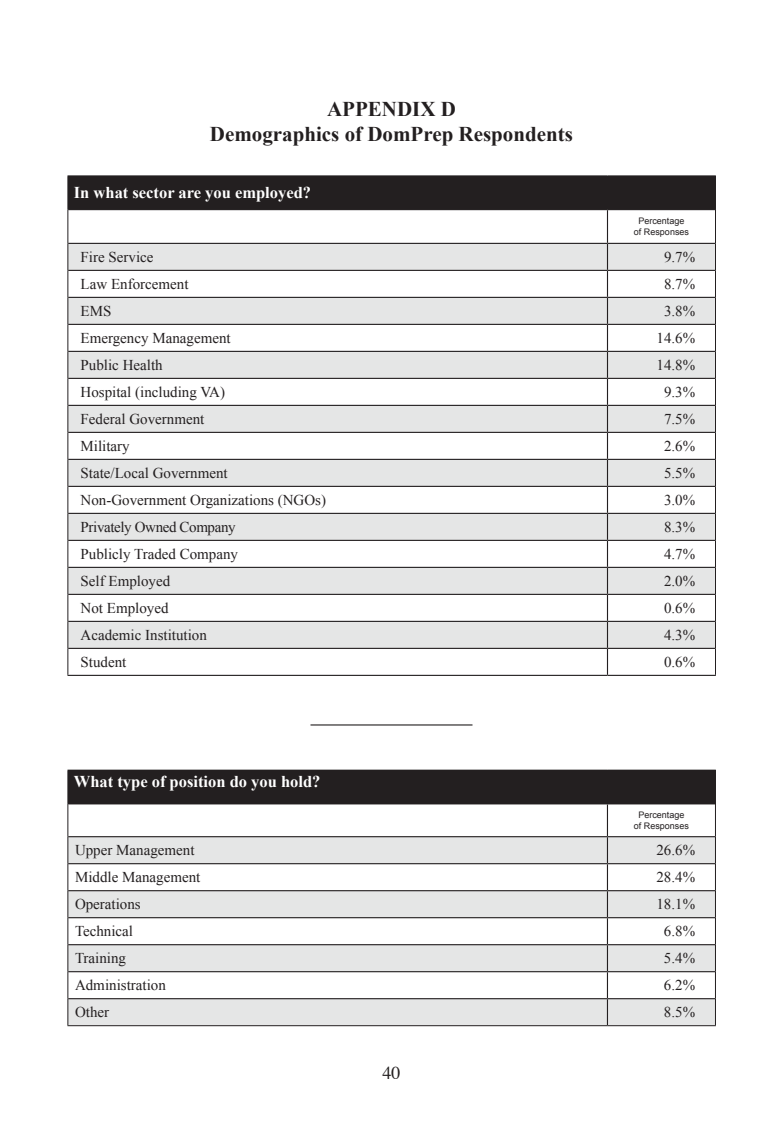
<style>
.page{position:relative;width:783px;height:1134px;background:#fff}
.page>*{position:absolute;margin:0;border:0;box-sizing:border-box;transform-origin:0 0}
.t1{font:700 21px/25.2px "Times New Roman";color:#231f20;text-align:center}
.t2{font:18px "Times";color:#231f20}
.t3{font:700 16.5px "Times New Roman";color:#fff}
.t4{font:15px "Times New Roman";color:#231f20}
.t5{font:15px "Times New Roman";letter-spacing:-.025em;color:#231f20}
.t6{font:9px/10.8px "Arial";color:#231f20;text-align:center}
</style>
<div class="page">
<div style="left:68px;top:176px;width:648px;height:34px;background:#231f20"></div>
<svg style="left:69px;top:210px;width:646px;height:465px"></svg>
<svg style="left:69px;top:244px;width:646px;height:404px;fill:#e5e6e6"></svg>
<hr style="left:68px;top:210px;width:1px;height:33px;background:#231f20">
<hr style="left:715px;top:210px;width:1px;height:33px;background:#231f20">
<svg style="left:68px;top:244px;width:1px;height:431px"></svg>
<svg style="left:715px;top:243px;width:1px;height:432px"></svg>
<hr style="left:607px;top:210px;width:1px;height:33px;background:#231f20">
<hr style="left:68px;top:243px;width:540px;height:1px;background:#231f20">
<hr style="left:608px;top:243px;width:107px;height:1px;background:#231f20">
<hr style="left:68px;top:270px;width:540px;height:1px;background:#231f20">
<hr style="left:608px;top:270px;width:107px;height:1px;background:#231f20">
<hr style="left:68px;top:297px;width:540px;height:1px;background:#231f20">
<hr style="left:608px;top:297px;width:107px;height:1px;background:#231f20">
<hr style="left:68px;top:324px;width:540px;height:1px;background:#231f20">
<hr style="left:608px;top:324px;width:107px;height:1px;background:#231f20">
<hr style="left:68px;top:351px;width:540px;height:1px;background:#231f20">
<hr style="left:608px;top:351px;width:107px;height:1px;background:#231f20">
<hr style="left:68px;top:378px;width:540px;height:1px;background:#231f20">
<hr style="left:608px;top:378px;width:107px;height:1px;background:#231f20">
<hr style="left:68px;top:405px;width:540px;height:1px;background:#231f20">
<hr style="left:608px;top:405px;width:107px;height:1px;background:#231f20">
<hr style="left:68px;top:432px;width:540px;height:1px;background:#231f20">
<hr style="left:608px;top:432px;width:107px;height:1px;background:#231f20">
<hr style="left:68px;top:459px;width:540px;height:1px;background:#231f20">
<hr style="left:608px;top:459px;width:107px;height:1px;background:#231f20">
<hr style="left:68px;top:486px;width:540px;height:1px;background:#231f20">
<hr style="left:608px;top:486px;width:107px;height:1px;background:#231f20">
<hr style="left:68px;top:513px;width:540px;height:1px;background:#231f20">
<hr style="left:608px;top:513px;width:107px;height:1px;background:#231f20">
<hr style="left:68px;top:540px;width:540px;height:1px;background:#231f20">
<hr style="left:608px;top:540px;width:107px;height:1px;background:#231f20">
<hr style="left:68px;top:567px;width:540px;height:1px;background:#231f20">
<hr style="left:608px;top:567px;width:107px;height:1px;background:#231f20">
<hr style="left:68px;top:594px;width:540px;height:1px;background:#231f20">
<hr style="left:608px;top:594px;width:107px;height:1px;background:#231f20">
<hr style="left:68px;top:621px;width:540px;height:1px;background:#231f20">
<hr style="left:608px;top:621px;width:107px;height:1px;background:#231f20">
<hr style="left:68px;top:648px;width:540px;height:1px;background:#231f20">
<hr style="left:608px;top:648px;width:107px;height:1px;background:#231f20">
<svg style="left:607px;top:244px;width:1px;height:431px"></svg>
<hr style="left:68px;top:675px;width:540px;height:1px;background:#231f20">
<hr style="left:608px;top:675px;width:108px;height:1px;background:#231f20">
<div style="left:68px;top:770px;width:647px;height:34px;background:#231f20"></div>
<svg style="left:69px;top:837px;width:646px;height:188px;fill:#e5e6e6"></svg>
<hr style="left:607px;top:770px;width:109px;height:1px;background:#231f20">
<hr style="left:715px;top:771px;width:1px;height:33px;background:#231f20">
<hr style="left:68px;top:804px;width:1px;height:33px;background:#231f20">
<hr style="left:715px;top:804px;width:1px;height:33px;background:#231f20">
<svg style="left:68px;top:837px;width:1px;height:188px"></svg>
<svg style="left:715px;top:837px;width:1px;height:188px"></svg>
<hr style="left:68px;top:1025px;width:539px;height:1px;background:#231f20">
<hr style="left:607px;top:1025px;width:109px;height:1px;background:#231f20">
<hr style="left:607px;top:804px;width:1px;height:32px;background:#231f20">
<hr style="left:68px;top:836px;width:539px;height:1px;background:#231f20">
<hr style="left:607px;top:836px;width:108px;height:1px;background:#231f20">
<hr style="left:68px;top:863px;width:539px;height:1px;background:#231f20">
<hr style="left:607px;top:863px;width:108px;height:1px;background:#231f20">
<hr style="left:68px;top:890px;width:539px;height:1px;background:#231f20">
<hr style="left:607px;top:890px;width:108px;height:1px;background:#231f20">
<hr style="left:68px;top:917px;width:539px;height:1px;background:#231f20">
<hr style="left:607px;top:917px;width:108px;height:1px;background:#231f20">
<hr style="left:68px;top:944px;width:539px;height:1px;background:#231f20">
<hr style="left:607px;top:944px;width:108px;height:1px;background:#231f20">
<hr style="left:68px;top:971px;width:539px;height:1px;background:#231f20">
<hr style="left:607px;top:971px;width:108px;height:1px;background:#231f20">
<hr style="left:68px;top:998px;width:539px;height:1px;background:#231f20">
<hr style="left:607px;top:998px;width:108px;height:1px;background:#231f20">
<svg style="left:607px;top:837px;width:1px;height:188px"></svg>
<hr style="left:310px;top:724px;width:162px;height:2px;background:#231f20">
<h1 class="t1" style="left:210px;top:96px;width:365px">APPENDIX D<br>Demographics of DomPrep Respondents</h1>
<p class="t3" style="left:74px;top:181px;width:239px">In what sector are you employed?</p>
<p class="t6" style="left:634px;top:216px;width:57px">Percentage of Responses</p>
<p class="t4" style="left:81px;top:247px;width:74px">Fire Service</p>
<p class="t4" style="left:664px;top:247px;width:33px">9.7%</p>
<p class="t4" style="left:81px;top:274px;width:109px">Law Enforcement</p>
<p class="t4" style="left:664px;top:274px;width:33px">8.7%</p>
<p class="t4" style="left:81px;top:301px;width:32px">EMS</p>
<p class="t4" style="left:664px;top:301px;width:33px">3.8%</p>
<p class="t4" style="left:81px;top:328px;width:152px">Emergency Management</p>
<p class="t4" style="left:657px;top:328px;width:40px">14.6%</p>
<p class="t4" style="left:81px;top:355px;width:84px">Public Health</p>
<p class="t4" style="left:657px;top:355px;width:40px">14.8%</p>
<p class="t4" style="left:81px;top:382px;width:146px">Hospital (including VA)</p>
<p class="t4" style="left:664px;top:382px;width:33px">9.3%</p>
<p class="t4" style="left:81px;top:409px;width:125px">Federal Government</p>
<p class="t4" style="left:664px;top:409px;width:33px">7.5%</p>
<p class="t4" style="left:81px;top:436px;width:51px">Military</p>
<p class="t4" style="left:664px;top:436px;width:33px">2.6%</p>
<p class="t4" style="left:81px;top:463px;width:149px">State/Local Government</p>
<p class="t4" style="left:664px;top:463px;width:33px">5.5%</p>
<p class="t4" style="left:81px;top:490px;width:247px">Non-Government Organizations (NGOs)</p>
<p class="t4" style="left:664px;top:490px;width:33px">3.0%</p>
<p class="t5" style="left:81px;top:517px;width:157px">Privately Owned Company</p>
<p class="t4" style="left:664px;top:517px;width:33px">8.3%</p>
<p class="t4" style="left:81px;top:544px;width:159px">Publicly Traded Company</p>
<p class="t4" style="left:664px;top:544px;width:33px">4.7%</p>
<p class="t4" style="left:81px;top:571px;width:91px">Self Employed</p>
<p class="t4" style="left:664px;top:571px;width:33px">2.0%</p>
<p class="t4" style="left:81px;top:598px;width:89px">Not Employed</p>
<p class="t4" style="left:664px;top:598px;width:33px">0.6%</p>
<p class="t4" style="left:81px;top:625px;width:128px">Academic Institution</p>
<p class="t4" style="left:664px;top:625px;width:33px">4.3%</p>
<p class="t4" style="left:81px;top:652px;width:47px">Student</p>
<p class="t4" style="left:664px;top:652px;width:33px">0.6%</p>
<p class="t3" style="left:74px;top:770px;width:248px">What type of position do you hold?</p>
<p class="t6" style="left:634px;top:810px;width:57px">Percentage of Responses</p>
<p class="t4" style="left:75px;top:840px;width:121px">Upper Management</p>
<p class="t4" style="left:656px;top:840px;width:40px">26.6%</p>
<p class="t4" style="left:75px;top:867px;width:127px">Middle Management</p>
<p class="t4" style="left:656px;top:867px;width:40px">28.4%</p>
<p class="t4" style="left:75px;top:894px;width:67px">Operations</p>
<p class="t4" style="left:656px;top:894px;width:40px">18.1%</p>
<p class="t4" style="left:75px;top:921px;width:60px">Technical</p>
<p class="t4" style="left:664px;top:921px;width:33px">6.8%</p>
<p class="t4" style="left:75px;top:948px;width:53px">Training</p>
<p class="t4" style="left:664px;top:948px;width:33px">5.4%</p>
<p class="t4" style="left:75px;top:975px;width:92px">Administration</p>
<p class="t4" style="left:664px;top:975px;width:33px">6.2%</p>
<p class="t4" style="left:75px;top:1002px;width:36px">Other</p>
<p class="t4" style="left:664px;top:1002px;width:33px">8.5%</p>
<p class="t2" style="left:382px;top:1056px;width:19px">40</p>
</div>
